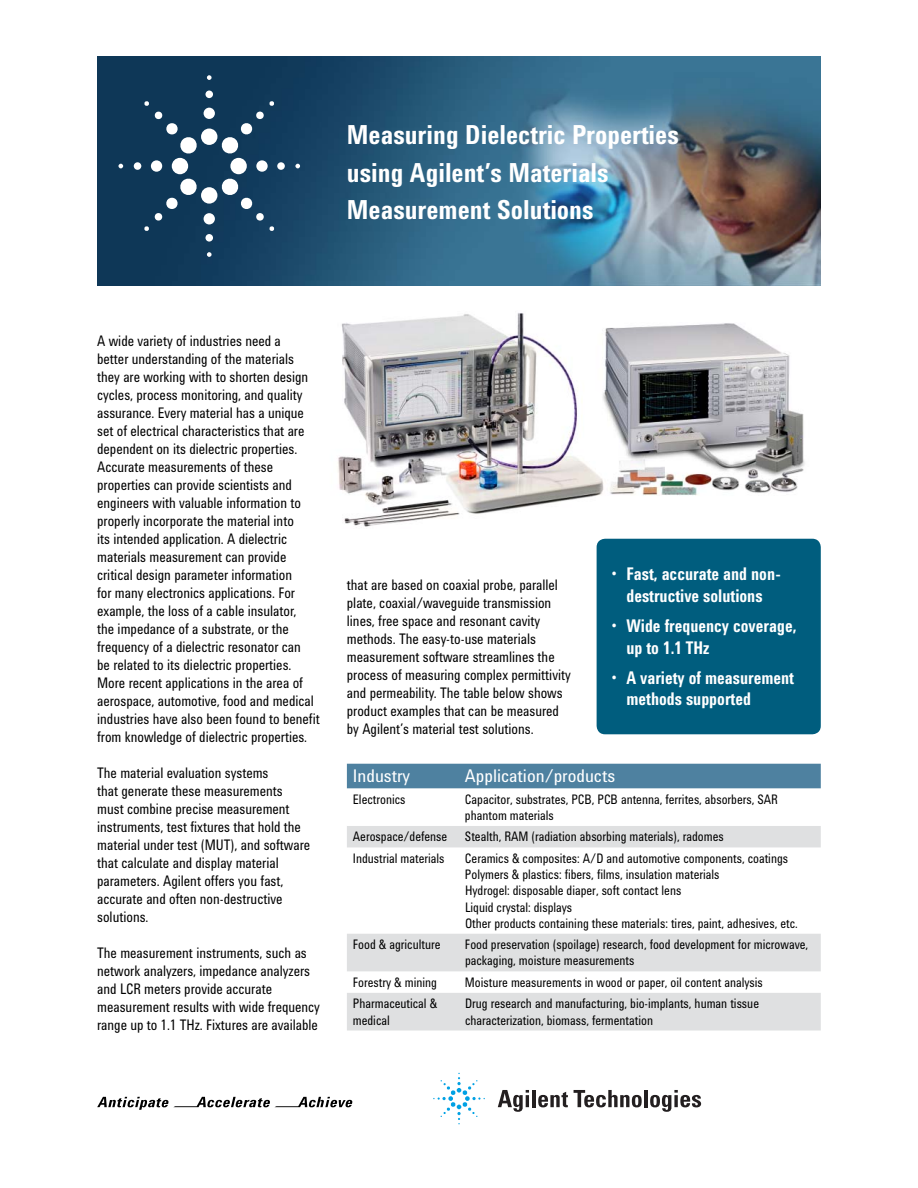
<style>
.page{position:relative;width:918px;height:1188px;background:#fff}
.page>*{position:absolute;margin:0;border:0;box-sizing:border-box;transform-origin:0 0}
.t1{font:700 27px/37.5px "Agilent Condensed CFF";color:#fff;scale:.95 1}
.t2{font:700 18px/21.6px "Agilent Condensed CFF";color:#fff;scale:.9 1}
.t3{font:18px "Agilent Condensed CFF";color:#fff}
.t4{font:15px/18px "Agilent Condensed CFF";color:#000;scale:.9 1}
.t5{font:13.5px/16.2px "Agilent Condensed CFF";color:#000;scale:.9 1}
</style>
<div class="page">
<img style="left:97px;top:56px;width:724px;height:230px">
<svg style="left:498px;top:1090px;width:31px;height:22px"></svg>
<hr style="left:532px;top:1090px;width:4px;height:17px;background:#231f20">
<svg style="left:538px;top:1092px;width:30px;height:15px"></svg>
<svg style="left:574px;top:1090px;width:68px;height:17px"></svg>
<hr style="left:644px;top:1090px;width:4px;height:17px;background:#231f20">
<svg style="left:650px;top:1090px;width:51px;height:22px"></svg>
<svg style="left:433px;top:1073px;width:52px;height:51px"></svg>
<div style="left:201px;top:129px;width:16px;height:16px;background:#fff;border-radius:50%"></div>
<div style="left:204px;top:108px;width:11px;height:11px;background:#fff;border-radius:50%"></div>
<div style="left:205px;top:91px;width:8px;height:7px;background:#fff;border-radius:50%"></div>
<svg style="left:207px;top:75px;width:5px;height:5px"></svg>
<div style="left:230px;top:158px;width:17px;height:16px;background:#fff;border-radius:50%"></div>
<div style="left:256px;top:160px;width:12px;height:12px;background:#fff;border-radius:50%"></div>
<div style="left:277px;top:162px;width:8px;height:8px;background:#fff;border-radius:50%"></div>
<svg style="left:295px;top:164px;width:5px;height:4px"></svg>
<div style="left:201px;top:187px;width:16px;height:17px;background:#fff;border-radius:50%"></div>
<div style="left:204px;top:213px;width:11px;height:11px;background:#fff;border-radius:50%"></div>
<div style="left:205px;top:234px;width:8px;height:8px;background:#fff;border-radius:50%"></div>
<svg style="left:207px;top:252px;width:5px;height:5px"></svg>
<div style="left:172px;top:158px;width:16px;height:16px;background:#fff;border-radius:50%"></div>
<div style="left:151px;top:160px;width:11px;height:12px;background:#fff;border-radius:50%"></div>
<div style="left:134px;top:162px;width:7px;height:8px;background:#fff;border-radius:50%"></div>
<svg style="left:118px;top:164px;width:5px;height:4px"></svg>
<svg style="left:221px;top:101px;width:53px;height:53px;background:#2f526e"></svg>
<svg style="left:221px;top:178px;width:53px;height:53px;background:#315673"></svg>
<svg style="left:144px;top:178px;width:53px;height:53px;background:#2d516d"></svg>
<svg style="left:144px;top:101px;width:54px;height:53px;background:#2d506c"></svg>
<svg style="left:97px;top:1097px;width:255px;height:13px"></svg>
<div style="left:597px;top:539px;width:224px;height:195px;background:#005d7e;border-radius:9px"></div>
<div style="left:347px;top:764px;width:474px;height:24px;background:#4e81a0"></div>
<svg style="left:347px;top:826px;width:474px;height:205px"></svg>
<img style="left:338px;top:313px;width:467px;height:214px">
<h1 class="t1" style="left:347px;top:119px;width:351px">Measuring Dielectric Properties using Agilent’s Materials<br>Measurement Solutions</h1>
<p class="t4" style="left:97px;top:334px;width:249px">A wide variety of industries need a<br>better understanding of the materials they are working with to shorten design cycles, process monitoring, and quality assurance. Every material has a unique set of electrical characteristics that are dependent on its dielectric properties.<br>Accurate measurements of these properties can provide scientists and engineers with valuable information to properly incorporate the material into<br>its intended application. A dielectric materials measurement can provide critical design parameter information<br>for many electronics applications. For example, the loss of a cable insulator,<br>the impedance of a substrate, or the frequency of a dielectric resonator can<br>be related to its dielectric properties.<br>More recent applications in the area of aerospace, automotive, food and medical industries have also been found to benefit from knowledge of dielectric properties.</p>
<p class="t4" style="left:97px;top:766px;width:238px">The material evaluation systems<br>that generate these measurements must combine precise measurement instruments, test fixtures that hold the material under test (MUT), and software that calculate and display material parameters. Agilent offers you fast, accurate and often non-destructive solutions.</p>
<p class="t4" style="left:97px;top:946px;width:249px">The measurement instruments, such as network analyzers, impedance analyzers and LCR meters provide accurate measurement results with wide frequency range up to 1.1 THz. Fixtures are available</p>
<p class="t4" style="left:347px;top:578px;width:250px">that are based on coaxial probe, parallel plate, coaxial/waveguide transmission lines, free space and resonant cavity methods. The easy-to-use materials measurement software streamlines the process of measuring complex permittivity and permeability. The table below shows product examples that can be measured by Agilent’s material test solutions.</p>
<p class="t2" style="left:611px;top:565px;width:190px;text-align:center">• Fast, accurate and non&shy;destructive solutions</p>
<p class="t2" style="left:626px;top:617px;width:190px;text-indent:-15px">• Wide frequency coverage, up to 1.1 THz</p>
<p class="t2" style="left:626px;top:669px;width:188px;text-indent:-15px">• A variety of measurement methods supported</p>
<p class="t3" style="left:353px;top:770px;width:59px">Industry</p>
<p class="t3" style="left:465px;top:770px;width:152px">Application/products</p>
<p class="t5" style="left:353px;top:793px;width:60px">Electronics</p>
<p class="t5" style="left:465px;top:793px;width:349px">Capacitor, substrates, PCB, PCB antenna, ferrites, absorbers, SAR phantom materials</p>
<p class="t5" style="left:353px;top:830px;width:106px">Aerospace/defense</p>
<p class="t5" style="left:465px;top:830px;width:289px">Stealth, RAM (radiation absorbing materials), radomes</p>
<p class="t5" style="left:353px;top:852px;width:103px">Industrial materials</p>
<p class="t5" style="left:465px;top:852px;width:371px">Ceramics &amp; composites: A/D and automotive components, coatings Polymers &amp; plastics: fibers, films, insulation materials<br>Hydrogel: disposable diaper, soft contact lens<br>Liquid crystal: displays<br>Other products containing these materials: tires, paint, adhesives, etc.</p>
<p class="t5" style="left:353px;top:938px;width:99px">Food &amp; agriculture</p>
<p class="t5" style="left:465px;top:938px;width:383px">Food preservation (spoilage) research, food development for microwave, packaging, moisture measurements</p>
<p class="t5" style="left:353px;top:976px;width:95px">Forestry &amp; mining</p>
<p class="t5" style="left:465px;top:976px;width:333px">Moisture measurements in wood or paper, oil content analysis</p>
<p class="t5" style="left:353px;top:997px;width:95px">Pharmaceutical &amp; medical</p>
<p class="t5" style="left:465px;top:997px;width:328px">Drug research and manufacturing, bio-implants, human tissue characterization, biomass, fermentation</p>
</div>
